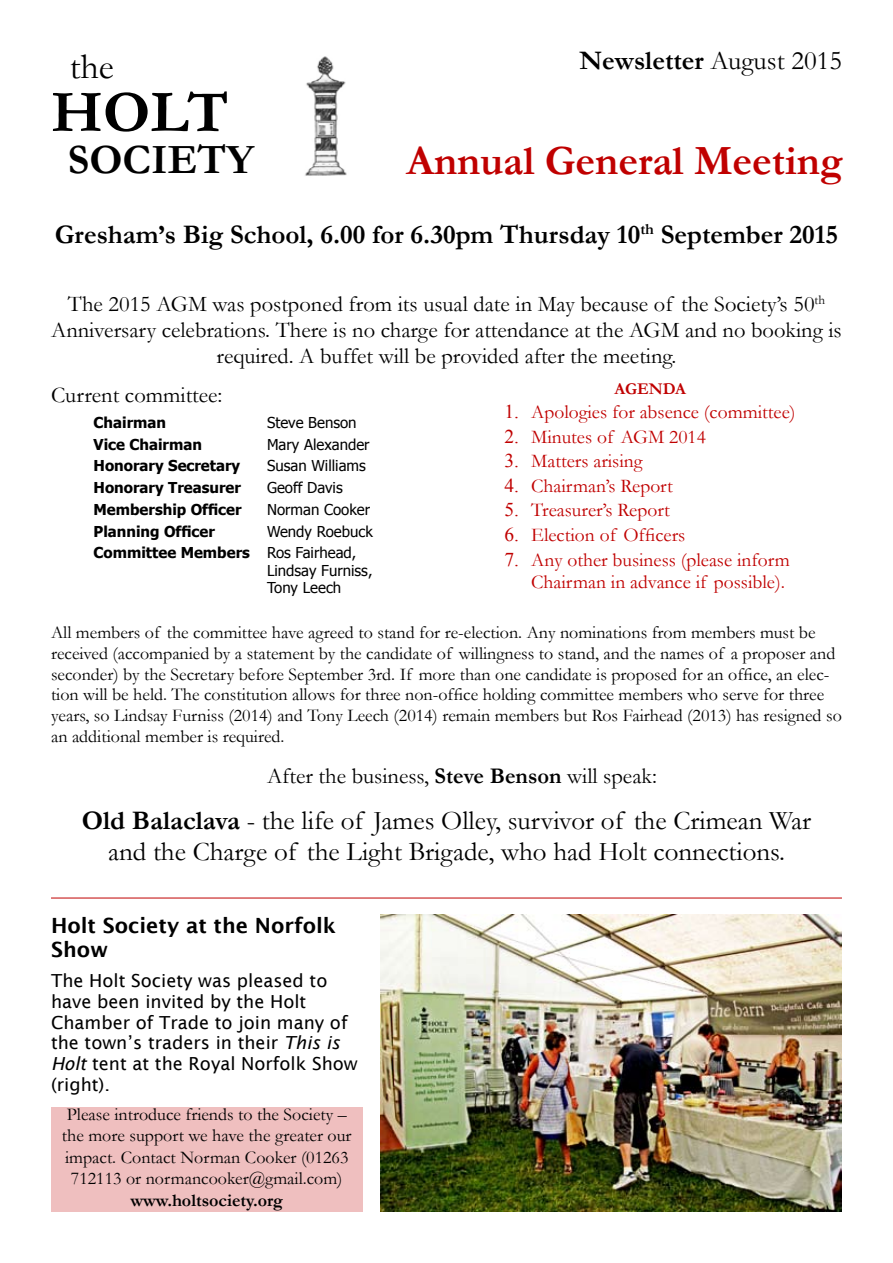
<style>
.page{position:relative;width:893px;height:1263px;background:#fff}
.page>*{position:absolute;margin:0;border:0;box-sizing:border-box;transform-origin:0 0}
.t1{font:700 60px "Garamond";color:#000}
.t2{font:700 42px "Garamond";color:#c00000}
.t3{font:700 42px "Garamond";color:#000}
.t4{font:36px "Garamond";color:#000}
.t5{font:27px/31px "Garamond";color:#000;text-align:center}
.t6{font:700 27px "Garamond";color:#000}
.t7{font:22.5px/25.8px "Garamond";color:#000;text-align:center}
.t8{font:600 21px/24.2px "Lucida Sans";color:#000}
.t9{font:19.5px/22.4px "Garamond";color:#c00000;text-align:right}
.t10{font:18px/20.7px "Garamond";color:#000}
.t11{font:18px/20.7px "Lucida Sans";color:#000}
.t12{font:700 18px "Garamond";color:#000}
.t13{font:700 16.5px "Garamond";color:#c00000}
.t14{font:15px/21.8px "Tahoma";color:#000}
.t15{font:700 15px "Tahoma";color:#000}
.s1{font-weight:400}
.s2{font-family:"Times New Roman"}
.s3{font-weight:700}
.s4{font-style:italic}
</style>
<div class="page">
<img style="left:305px;top:56px;width:42px;height:120px">
<img style="left:380px;top:915px;width:462px;height:297px">
<hr style="left:51px;top:898px;width:791px;height:1px;background:#c00000">
<div style="left:51px;top:1108px;width:311px;height:104px;background:#efbfbf"></div>
<h3 class="t4" style="left:70px;top:42px;width:45px">the</h3>
<h1 class="t1" style="left:51px;top:72px;width:179px">HOLT</h1>
<h2 class="t3" style="left:68px;top:131px;width:187px">SOCIETY</h2>
<h3 class="t6" style="left:579px;top:42px;width:264px">Newsletter <span class="s1">August 2015</span></h3>
<h2 class="t2" style="left:407px;top:132px;width:438px">Annual General Meeting</h2>
<h3 class="t6" style="left:55px;top:216px;width:785px">Gresham’s Big School, 6.00 for 6.30pm Thursday 10<sup>th</sup> September 2015</h3>
<p class="t7" style="left:51px;top:291px;width:792px">The 2015 AGM was postponed from its usual date in May because of the Society’s 50<sup>th<br></sup>Anniversary celebrations. There is no charge for attendance at the AGM and no booking is required. A buffet will be provided after the meeting.</p>
<p class="t7" style="left:51px;top:381px;width:173px">Current committee:</p>
<p class="t15" style="left:94px;top:412px;width:74px">Chairman</p>
<p class="t14" style="left:267px;top:411px;width:91px">Steve Benson</p>
<p class="t15" style="left:94px;top:434px;width:110px">Vice Chairman</p>
<p class="t14" style="left:267px;top:432px;width:104px">Mary Alexander</p>
<p class="t15" style="left:94px;top:455px;width:148px">Honorary Secretary</p>
<p class="t14" style="left:267px;top:454px;width:100px">Susan Williams</p>
<p class="t15" style="left:94px;top:477px;width:149px">Honorary Treasurer</p>
<p class="t14" style="left:267px;top:476px;width:77px">Geoff Davis</p>
<p class="t15" style="left:94px;top:499px;width:149px">Membership Officer</p>
<p class="t14" style="left:267px;top:498px;width:105px">Norman Cooker</p>
<p class="t15" style="left:94px;top:521px;width:123px">Planning Officer</p>
<p class="t13" style="left:614px;top:377px;width:73px">AGENDA</p>
<p class="t9" style="left:504px;top:400px;width:293px"><span class="s2">1.</span> Apologies for absence (committee)</p>
<p class="t9" style="left:504px;top:425px;width:203px"><span class="s2">2.</span> Minutes of AGM 2014</p>
<p class="t9" style="left:504px;top:449px;width:140px"><span class="s2">3.</span> Matters arising</p>
<p class="t9" style="left:504px;top:474px;width:170px"><span class="s2">4.</span> Chairman’s Report</p>
<p class="t9" style="left:504px;top:499px;width:167px"><span class="s2">5.</span> Treasurer’s Report</p>
<p class="t9" style="left:504px;top:523px;width:182px"><span class="s2">6.</span> Election of Officers</p>
<p class="t9" style="left:504px;top:548px;width:287px"><span class="s2">7.</span> Any other business (please inform<br>Chairman in advance if possible).</p>
<p class="t14" style="left:94px;top:519px;width:281px;text-indent:173px">Wendy Roebuck<br><span class="s3">Committee Members</span> Ros Fairhead,</p>
<p class="t14" style="left:267px;top:561px;width:107px;line-height:17.2px">Lindsay Furniss,<br>Tony Leech</p>
<p class="t10" style="left:51px;top:622px;width:792px">All members of the committee have agreed to stand for re-election. Any nominations from members must be received (accompanied by a statement by the candidate of willingness to stand, and the names of a proposer and seconder) by the Secretary before September 3rd. If more than one candidate is proposed for an office, an elec&shy;tion will be held. The constitution allows for three non-office holding committee members who serve for three years, so Lindsay Furniss (2014) and Tony Leech (2014) remain members but Ros Fairhead (2013) has resigned so an additional member is required.</p>
<p class="t7" style="left:267px;top:762px;width:391px">After the business, <span class="s3">Steve Benson</span> will speak:</p>
<h3 class="t5" style="left:82px;top:804px;width:731px"><span class="s3">Old Balaclava</span> - the life of James Olley, survivor of the Crimean War and the Charge of the Light Brigade, who had Holt connections.</h3>
<p class="t8" style="left:51px;top:914px;width:287px">Holt Society at the Norfolk<br>Show</p>
<p class="t11" style="left:51px;top:970px;width:308px">The Holt Society was pleased to have been invited by the Holt<br>Chamber of Trade to join many of the town’s traders in their <span class="s4">This is<br>Holt</span> tent at the Royal Norfolk Show (right).</p>
<p class="t10" style="left:62px;top:1102px;width:291px;line-height:21.6px;text-align:center">Please introduce friends to the Society – the more support we have the greater our impact. Contact Norman Cooker (01263<br>712113 or normancooker@gmail.com)</p>
<p class="t12" style="left:130px;top:1188px;width:154px">www.holtsociety.org</p>
</div>
